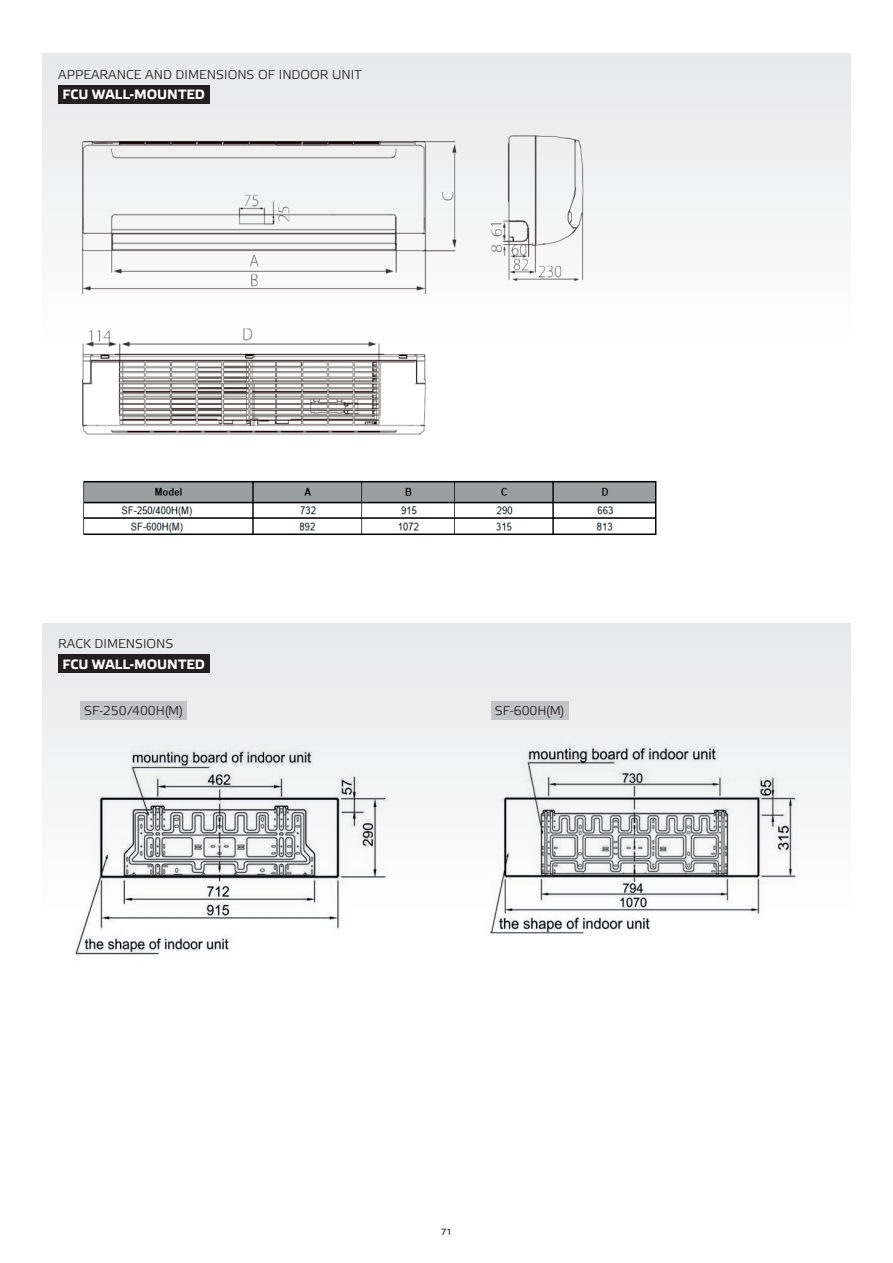
<style>
.page{position:relative;width:893px;height:1263px;background:#fff}
.page>*{position:absolute;margin:0;border:0;box-sizing:border-box;transform-origin:0 0}
.t1{font:700 13.5px "Etelka Text Pro";color:#fff}
.t2{font:12.75px "Etelka Light Pro";color:#231f20}
.t3{font:9px "Etelka Text Pro";color:#231f20}
</style>
<div class="page">
<img style="left:42px;top:130px;width:384px;height:305px">
<img style="left:83px;top:480px;width:574px;height:56px">
<img style="left:73px;top:921px;width:267px;height:35px">
<img style="left:489px;top:921px;width:161px;height:14px">
<svg style="left:43px;top:54px;width:807px;height:297px"></svg>
<div style="left:58px;top:85px;width:151px;height:18px;background:#231f20"></div>
<svg style="left:43px;top:623px;width:807px;height:298px"></svg>
<div style="left:58px;top:655px;width:151px;height:18px;background:#231f20"></div>
<p class="t2" style="left:58px;top:67px;width:305px">APPEARANCE AND DIMENSIONS OF INDOOR UNIT</p>
<p class="t1" style="left:63px;top:87px;width:144px">FCU WALL-MOUNTED</p>
<p class="t2" style="left:58px;top:637px;width:117px">RACK DIMENSIONS</p>
<p class="t1" style="left:63px;top:657px;width:144px">FCU WALL-MOUNTED</p>
<p class="t2" style="left:84px;top:704px;width:100px">SF-250/400H(M)</p>
<p class="t2" style="left:495px;top:704px;width:71px">SF-600H(M)</p>
<p class="t3" style="left:441px;top:1227px;width:13px">71</p>
</div>
